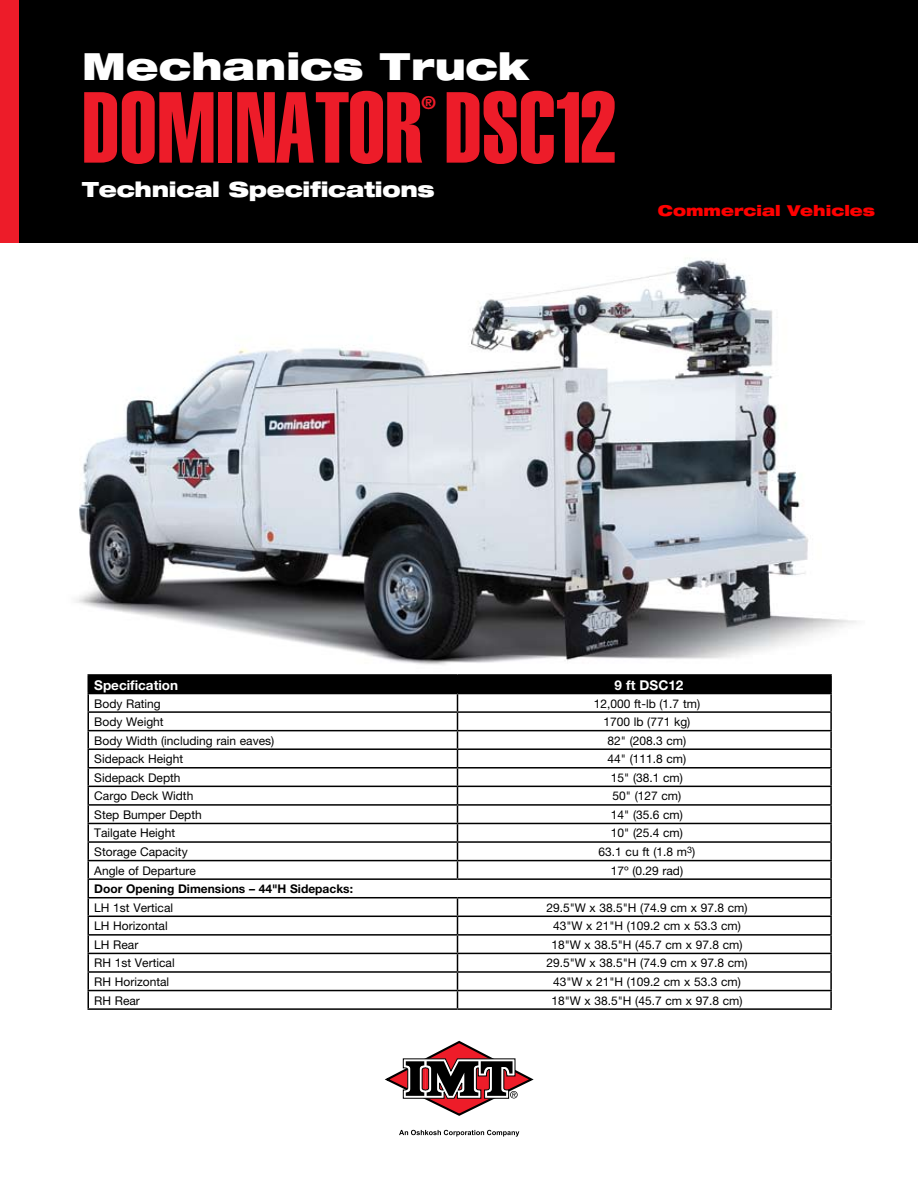
<style>
.page{position:relative;width:918px;height:1188px;background:#fff}
.page>*{position:absolute;margin:0;border:0;box-sizing:border-box;transform-origin:0 0}
.t1{font:99px "Helvetica Extra Compressed";color:#ed1c29}
.t2{font:900 expanded 37.5px "Helvetica Neue";color:#fff}
.t3{font:900 expanded 21px "Helvetica Neue";letter-spacing:-.015em;color:#fff}
.t4{font:18px "Helvetica Extra Compressed";color:#ed1c29}
.t5{font:900 expanded 15px "Helvetica Neue";color:#f00}
.t6{font:700 13.5px "Helvetica Neue";color:#fff}
.t7{font:12px "Helvetica Neue";color:#000}
.t8{font:700 12px "Helvetica Neue";color:#000}
</style>
<div class="page">
<img style="left:76px;top:258px;width:781px;height:435px">
<svg style="left:385px;top:1041px;width:149px;height:75px"></svg>
<svg style="left:399px;top:1130px;width:120px;height:7px"></svg>
<hr style="left:88px;top:674px;width:370px;height:2px;background:#000">
<hr style="left:458px;top:674px;width:374px;height:2px;background:#000">
<svg style="left:88px;top:675px;width:744px;height:333px"></svg>
<hr style="left:88px;top:1008px;width:370px;height:2px;background:#000">
<hr style="left:458px;top:1008px;width:374px;height:2px;background:#000">
<div style="left:0;top:0;width:918px;height:243px;background:#000"></div>
<div style="left:0;top:0;width:18px;height:243px;background:#ed1c29"></div>
<h2 class="t2" style="left:82px;top:42px;width:448px">Mechanics Truck</h2>
<h1 class="t1" style="left:82px;top:68px;width:536px">DOMINATOR DSC12</h1>
<h3 class="t4" style="left:421px;top:91px;width:16px">®</h3>
<h3 class="t3" style="left:82px;top:176px;width:354px">Technical Specifications</h3>
<p class="t5" style="left:658px;top:201px;width:219px">Commercial Vehicles</p>
<p class="t6" style="left:94px;top:676px;width:85px">Specification</p>
<p class="t6" style="left:615px;top:676px;width:70px">9 ft DSC12</p>
<p class="t7" style="left:94px;top:696px;width:68px">Body Rating</p>
<p class="t7" style="left:594px;top:696px;width:108px">12,000 ft-lb (1.7 tm)</p>
<p class="t7" style="left:94px;top:715px;width:71px">Body Weight</p>
<p class="t7" style="left:604px;top:715px;width:88px">1700 lb (771 kg)</p>
<p class="t7" style="left:94px;top:733px;width:182px">Body Width (including rain eaves)</p>
<p class="t7" style="left:608px;top:733px;width:80px">82" (208.3 cm)</p>
<p class="t7" style="left:94px;top:752px;width:91px">Sidepack Height</p>
<p class="t7" style="left:608px;top:752px;width:80px">44" (111.8 cm)</p>
<p class="t7" style="left:94px;top:770px;width:88px">Sidepack Depth</p>
<p class="t7" style="left:611px;top:770px;width:74px">15" (38.1 cm)</p>
<p class="t7" style="left:94px;top:789px;width:101px">Cargo Deck Width</p>
<p class="t7" style="left:613px;top:789px;width:70px">50" (127 cm)</p>
<p class="t7" style="left:94px;top:808px;width:109px">Step Bumper Depth</p>
<p class="t7" style="left:611px;top:808px;width:74px">14" (35.6 cm)</p>
<p class="t7" style="left:94px;top:826px;width:82px">Tailgate Height</p>
<p class="t7" style="left:611px;top:826px;width:74px">10" (25.4 cm)</p>
<p class="t7" style="left:94px;top:845px;width:95px">Storage Capacity</p>
<p class="t7" style="left:599px;top:845px;width:98px">63.1 cu ft (1.8 m<sup>3</sup>)</p>
<p class="t7" style="left:94px;top:863px;width:103px">Angle of Departure</p>
<p class="t7" style="left:611px;top:863px;width:74px">17º (0.29 rad)</p>
<p class="t8" style="left:94px;top:881px;width:260px">Door Opening Dimensions – 44"H Sidepacks:</p>
<p class="t7" style="left:94px;top:900px;width:80px">LH 1st Vertical</p>
<p class="t7" style="left:546px;top:900px;width:203px">29.5"W x 38.5"H (74.9 cm x 97.8 cm)</p>
<p class="t7" style="left:94px;top:919px;width:75px">LH Horizontal</p>
<p class="t7" style="left:553px;top:919px;width:189px">43"W x 21"H (109.2 cm x 53.3 cm)</p>
<p class="t7" style="left:94px;top:937px;width:46px">LH Rear</p>
<p class="t7" style="left:551px;top:937px;width:193px">18"W x 38.5"H (45.7 cm x 97.8 cm)</p>
<p class="t7" style="left:94px;top:956px;width:82px">RH 1st Vertical</p>
<p class="t7" style="left:546px;top:956px;width:203px">29.5"W x 38.5"H (74.9 cm x 97.8 cm)</p>
<p class="t7" style="left:94px;top:975px;width:76px">RH Horizontal</p>
<p class="t7" style="left:553px;top:975px;width:189px">43"W x 21"H (109.2 cm x 53.3 cm)</p>
<p class="t7" style="left:94px;top:993px;width:47px">RH Rear</p>
<p class="t7" style="left:551px;top:993px;width:193px">18"W x 38.5"H (45.7 cm x 97.8 cm)</p>
</div>
